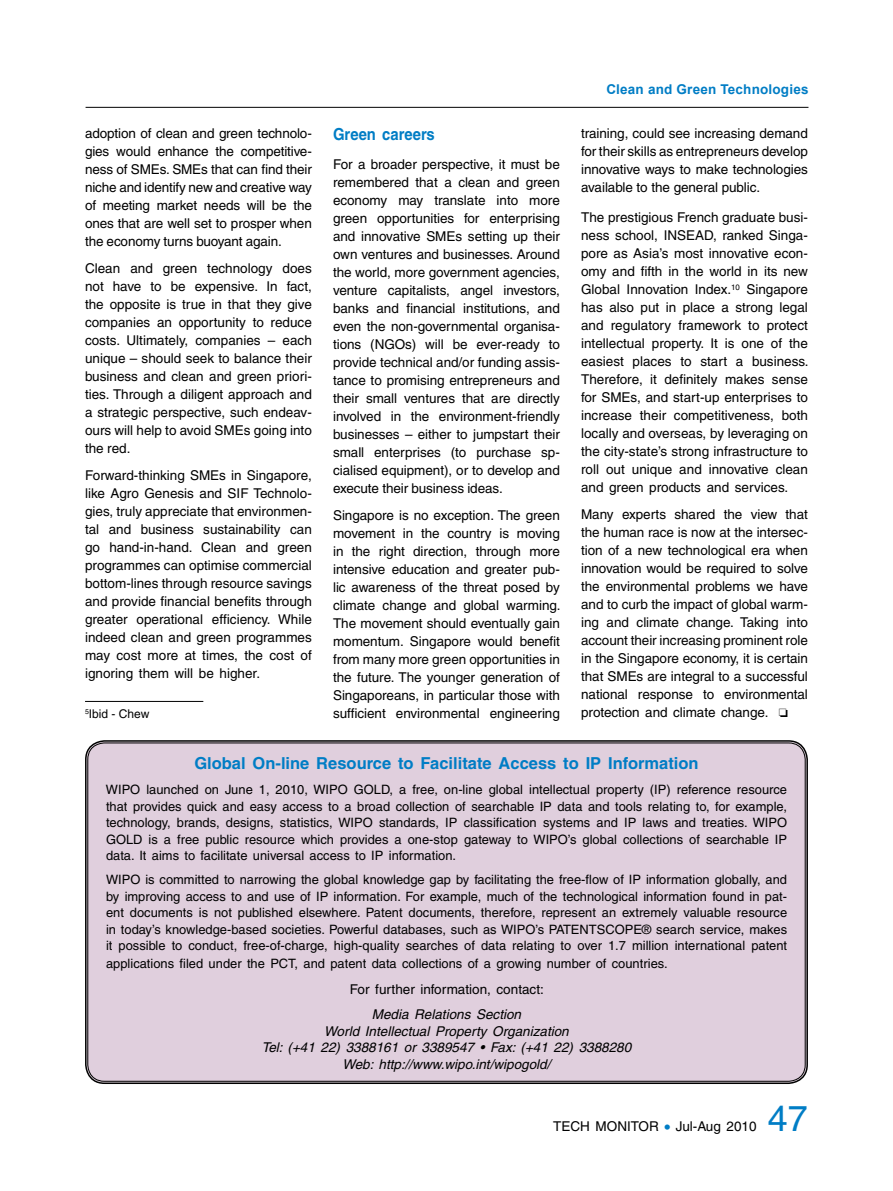
<style>
.page{position:relative;width:893px;height:1191px;background:#fff}
.page>*{position:absolute;margin:0;border:0;box-sizing:border-box;transform-origin:0 0}
.t1{font:36px "Helvetica";color:#007dc5}
.t2{font:700 16.5px "Helvetica";color:#007dc5}
.t3{font:700 16.5px "Helvetica";color:#007dc5;scale:.9 1}
.t4{font:13.5px/18px "Helvetica";letter-spacing:-.005em;color:#000;text-align:justify}
.t5{font:italic 13.5px/16.5px "Helvetica";color:#000;text-align:center}
.t6{font:700 13.5px "Arial";letter-spacing:.015em;color:#007dc5}
.t7{font:12.9px/16.5px "Helvetica";color:#000;text-align:justify}
.t8{font:12px "Helvetica";color:#000}
.s1{font-family:"Dixieland";font-size:12px}
.s2{font-size:16.5px;color:#007dc5}
</style>
<div class="page">
<hr style="left:85px;top:701px;width:118px;height:1px;background:#000">
<div style="left:87px;top:741px;width:719px;height:341px;background:#e0cfdd;border-radius:18px"></div>
<div style="left:85px;top:740px;width:723px;height:344px;border:2px solid #000;border-radius:19px"></div>
<hr style="left:86px;top:107px;width:722px;height:1px;background:#000">
<p class="t6" style="left:606px;top:81px;width:204px">Clean and Green Technologies</p>
<p class="t3" style="left:333px;top:124px;width:115px">Green careers</p>
<p class="t4" style="left:333px;top:155px;width:228px">For a broader perspective, it must be remembered that a clean and green economy may translate into more green opportunities for enterprising and innovative SMEs setting up their own ventures and businesses. Around the world, more government agencies, venture capitalists, angel investors, banks and financial institutions, and even the non-governmental organisa&shy;tions (NGOs) will be ever-ready to provide technical and/or funding assis&shy;tance to promising entrepreneurs and their small ventures that are directly involved in the environment-friendly businesses – either to jumpstart their small enterprises (to purchase sp&shy;cialised equipment), or to develop and execute their business ideas.</p>
<p class="t4" style="left:333px;top:506px;width:229px">Singapore is no exception. The green movement in the country is moving in the right direction, through more intensive education and greater pub&shy;lic awareness of the threat posed by climate change and global warming.<br>The movement should eventually gain momentum. Singapore would benefit from many more green opportunities in the future. The younger generation of Singaporeans, in particular those with sufficient environmental engineering</p>
<p class="t4" style="left:85px;top:124px;width:228px">adoption of clean and green technolo&shy;gies would enhance the competitive&shy;ness of SMEs. SMEs that can find their niche and identify new and creative way of meeting market needs will be the ones that are well set to prosper when the economy turns buoyant again.</p>
<p class="t4" style="left:85px;top:259px;width:228px">Clean and green technology does not have to be expensive. I n fact, the opposite is true in that they give companies an opportunity to reduce costs. Ultimately, companies – each unique – should seek to balance their business and clean and green priori&shy;ties. Through a diligent approach and a strategic perspective, such endeav&shy;ours will help to avoid SMEs going into the red.</p>
<p class="t4" style="left:85px;top:466px;width:228px">Forward-thinking SMEs in Singapore, like Agro Genesis and SI F Technolo&shy;gies, truly appreciate that environmen&shy;tal and business sustainability can go hand-in-hand. Clean and green programmes can optimise commercial bottom-lines through resource savings and provide financial benefits through greater operational efficiency. While indeed clean and green programmes may cost more at times, the cost of ignoring them will be higher.</p>
<p class="t4" style="left:581px;top:124px;width:228px">training, could see increasing demand for their skills as entrepreneurs develop innovative ways to make technologies available to the general public.</p>
<p class="t4" style="left:581px;top:208px;width:229px">The prestigious French graduate busi&shy;ness school, INSEAD, ranked Singa&shy;pore as Asia’s most innovative econ&shy;omy and fifth in the world in its new Global I nnovation I ndex.<sup>10</sup> Singapore has also put in place a strong legal and regulatory framework to protect intellectual property. It is one of the easiest places to start a business.<br>Therefore, it definitely makes sense for SMEs, and start-up enterprises to increase their competitiveness, both locally and overseas, by leveraging on the city-state’s strong infrastructure to roll out unique and innovative clean and green products and services.</p>
<p class="t4" style="left:581px;top:505px;width:228px">Many experts shared the view that the human race is now at the intersec&shy;tion of a new technological era when innovation would be required to solve the environmental problems we have and to curb the impact of global warm&shy;ing and climate change. Taking into account their increasing prominent role in the Singapore economy, it is certain that SMEs are integral to a successful national response to environmental</p>
<p class="t8" style="left:85px;top:707px;width:66px"><sup>5</sup>I bid - Chew</p>
<p class="t4" style="left:581px;top:703px;width:208px">protection and climate change. <span class="s1">o</span></p>
<p class="t2" style="left:194px;top:753px;width:506px">Global On-line Resource to Facilitate Access to IP Information</p>
<p class="t7" style="left:106px;top:781px;width:683px">WIPO launched on June 1, 2010, WIPO GOLD, a free, on-line global intellectual property (IP) reference resource that provides quick and easy access to a broad collection of searchable I P data and tools relating to, for example, technology, brands, designs, statistics, WI PO standards, I P classification systems and I P laws and treaties. WI PO GOLD is a free public resource which provides a one-stop gateway to WIPO’s global collections of searchable IP data. It aims to facilitate universal access to I P information.</p>
<p class="t7" style="left:106px;top:871px;width:683px">WI PO is committed to narrowing the global knowledge gap by facilitating the free-flow of I P information globally, and by improving access to and use of I P information. For example, much of the technological information found in pat&shy;ent documents is not published elsewhere. Patent documents, therefore, represent an extremely valuable resource in today’s knowledge-based societies. Powerful databases, such as WI PO’s PATENTSCO PE® search service, makes it possible to conduct, free-of-charge, high-quality searches of data relating to over 1.7 million international patent</p>
<p class="t7" style="left:106px;top:955px;width:563px">applications filed under the PCT, and patent data collections of a growing number of countries.</p>
<p class="t4" style="left:350px;top:980px;width:196px">For further information, contact:</p>
<p class="t5" style="left:262px;top:1006px;width:371px">Media Relations Section<br>World Intellectual Property Organization<br>Tel: (+41 22) 3388161 or 3389547 • Fax: (+41 22) 3388280<br>Web: http://www.wipo.int/wipogold/</p>
<p class="t4" style="left:553px;top:1117px;width:205px">Tech Monitor <span class="s2">•</span> Jul-Aug 2010</p>
<h1 class="t1" style="left:768px;top:1097px;width:42px">47</h1>
</div>
